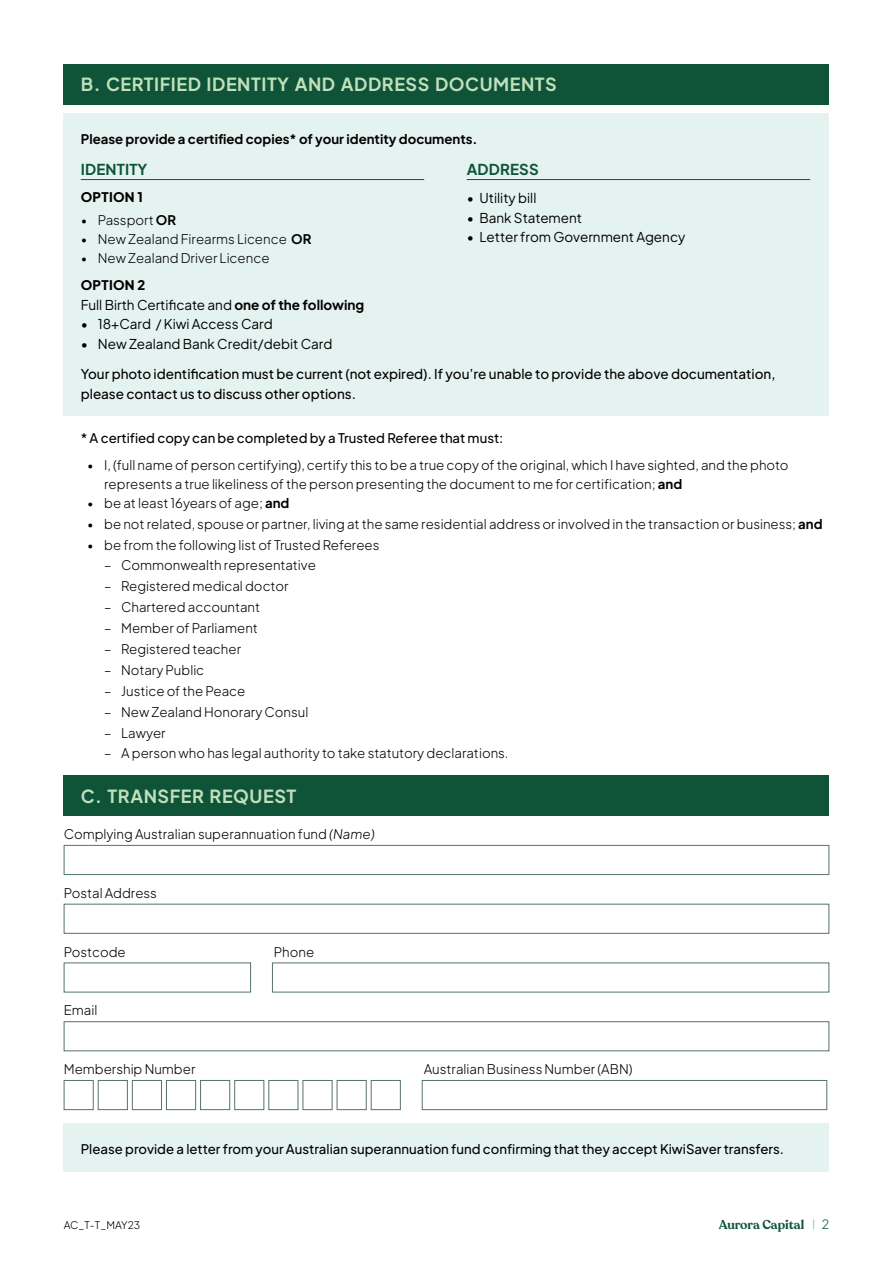
<style>
.page{position:relative;width:893px;height:1263px;background:#fff}
.page>*{position:absolute;margin:0;border:0;box-sizing:border-box;transform-origin:0 0}
.t1{font:700 18px "Plus Jakarta Sans";letter-spacing:.03em;color:#c0e0ba}
.t2{font:700 15px "Plus Jakarta Sans";letter-spacing:.01em;color:#0f5338}
.t3{font:13.5px "Plus Jakarta Sans";color:#000}
.t4{font:500 13.5px/19.5px "Plus Jakarta Sans";color:#000}
.t5{font:300 13.2px/18.8px "Plus Jakarta Sans";color:#000}
.t6{font:500 13.2px "Plus Jakarta Sans";color:#000}
.t7{font:700 13.2px "Plus Jakarta Sans";color:#000}
.t8{font:800 13.2px "Plus Jakarta Sans";letter-spacing:.02em;color:#000}
.t9{font:600 12.75px "Recoleta";color:#0f5338}
.t10{font:300 10.5px "Plus Jakarta Sans";color:#000}
.s1{font-weight:700}
.s2{font-style:italic}
.s3{font-family:"Plus Jakarta Sans";font-weight:300;color:#83c77f}
.s4{font-family:"Plus Jakarta Sans";font-weight:300}
</style>
<div class="page">
<div style="left:64px;top:64px;width:765px;height:40px;background:#0f5338"></div>
<div style="left:64px;top:114px;width:765px;height:302px;background:#e4f3f0"></div>
<hr style="left:81px;top:179px;width:343px;height:1px;background:#0f5338">
<hr style="left:467px;top:179px;width:343px;height:1px;background:#0f5338">
<div style="left:64px;top:775px;width:765px;height:41px;background:#0f5338"></div>
<div style="left:64px;top:845px;width:765px;height:30px;border:1px solid #547561"></div>
<div style="left:64px;top:904px;width:765px;height:30px;border:1px solid #547561"></div>
<div style="left:64px;top:1021px;width:765px;height:30px;border:1px solid #547561"></div>
<div style="left:64px;top:1080px;width:30px;height:30px;border:1px solid #547561"></div>
<div style="left:98px;top:1080px;width:30px;height:30px;border:1px solid #547561"></div>
<div style="left:132px;top:1080px;width:30px;height:30px;border:1px solid #547561"></div>
<div style="left:166px;top:1080px;width:30px;height:30px;border:1px solid #547561"></div>
<div style="left:200px;top:1080px;width:30px;height:30px;border:1px solid #547561"></div>
<div style="left:234px;top:1080px;width:30px;height:30px;border:1px solid #547561"></div>
<div style="left:268px;top:1080px;width:30px;height:30px;border:1px solid #547561"></div>
<div style="left:303px;top:1080px;width:29px;height:30px;border:1px solid #547561"></div>
<div style="left:337px;top:1080px;width:30px;height:30px;border:1px solid #547561"></div>
<div style="left:371px;top:1080px;width:30px;height:30px;border:1px solid #547561"></div>
<div style="left:422px;top:1080px;width:405px;height:30px;border:1px solid #547561"></div>
<div style="left:64px;top:1123px;width:765px;height:48px;background:#e4f3f0"></div>
<h1 class="t1" style="left:81px;top:70px;width:478px">B. CERTIFIED IDENTITY AND ADDRESS DOCUMENTS</h1>
<p class="t7" style="left:81px;top:129px;width:398px">Please provide a certified copies* of your identity documents.</p>
<p class="t2" style="left:81px;top:157px;width:68px">IDENTITY</p>
<p class="t8" style="left:81px;top:187px;width:64px">OPTION 1</p>
<p class="t5" style="left:81px;top:210px;width:97px">• Passport <span class="s1">OR</span></p>
<p class="t5" style="left:81px;top:228px;width:232px">• New Zealand Firearms Licence <span class="s1">OR</span></p>
<p class="t5" style="left:81px;top:247px;width:190px">• New Zealand Driver Licence</p>
<p class="t8" style="left:81px;top:274px;width:66px">OPTION 2</p>
<p class="t3" style="left:81px;top:293px;width:285px">Full Birth Certificate and <span class="s1">one of the following</span></p>
<p class="t3" style="left:81px;top:313px;width:193px">• 18+Card / Kiwi Access Card</p>
<p class="t3" style="left:81px;top:332px;width:253px">• New Zealand Bank Credit/debit Card</p>
<p class="t2" style="left:467px;top:157px;width:74px">ADDRESS</p>
<p class="t3" style="left:467px;top:187px;width:71px">• Utility bill</p>
<p class="t3" style="left:467px;top:206px;width:117px">• Bank Statement</p>
<p class="t3" style="left:467px;top:226px;width:220px">• Letter from Government Agency</p>
<p class="t4" style="left:81px;top:363px;width:696px">Your photo identification must be current (not expired). If you’re unable to provide the above documentation, please contact us to discuss other options.</p>
<p class="t6" style="left:81px;top:427px;width:424px">* A certified copy can be completed by a Trusted Referee that must:</p>
<p class="t5" style="left:104px;top:455px;width:686px;text-indent:-17px">• I, (full name of person certifying), certify this to be a true copy of the original, which I have sighted, and the photo represents a true likeliness of the person presenting the document to me for certification; <span class="s1">and</span></p>
<p class="t5" style="left:87px;top:492px;width:204px">• be at least 16years of age; <span class="s1">and</span></p>
<p class="t5" style="left:87px;top:513px;width:737px">• be not related, spouse or partner, living at the same residential address or involved in the transaction or business; <span class="s1">and</span></p>
<p class="t5" style="left:87px;top:534px;width:294px">• be from the following list of Trusted Referees</p>
<p class="t5" style="left:104px;top:555px;width:213px">– Commonwealth representative</p>
<p class="t5" style="left:104px;top:576px;width:186px">– Registered medical doctor</p>
<p class="t5" style="left:104px;top:596px;width:158px">– Chartered accountant</p>
<p class="t5" style="left:104px;top:617px;width:155px">– Member of Parliament</p>
<p class="t5" style="left:104px;top:638px;width:138px">– Registered teacher</p>
<p class="t5" style="left:104px;top:659px;width:102px">– Notary Public</p>
<p class="t5" style="left:104px;top:680px;width:143px">– Justice of the Peace</p>
<p class="t5" style="left:104px;top:701px;width:206px">– New Zealand Honorary Consul</p>
<p class="t5" style="left:104px;top:722px;width:63px">– Lawyer</p>
<p class="t5" style="left:104px;top:743px;width:406px">– A person who has legal authority to take statutory declarations.</p>
<h1 class="t1" style="left:81px;top:781px;width:217px">C. TRANSFER REQUEST</h1>
<p class="t5" style="left:64px;top:823px;width:312px">Complying Australian superannuation fund <span class="s2">(Name)</span></p>
<p class="t5" style="left:64px;top:882px;width:95px">Postal Address</p>
<p class="t5" style="left:64px;top:941px;width:64px">Postcode</p>
<p class="t5" style="left:274px;top:941px;width:42px">Phone</p>
<p class="t5" style="left:64px;top:1000px;width:35px">Email</p>
<p class="t5" style="left:64px;top:1058px;width:133px">Membership Number</p>
<p class="t5" style="left:424px;top:1058px;width:210px">Australian Business Number (ABN)</p>
<p class="t6" style="left:81px;top:1138px;width:705px">Please provide a letter from your Australian superannuation fund confirming that they accept KiwiSaver transfers.</p>
<p class="t10" style="left:64px;top:1216px;width:78px">AC_T-T_MAY23</p>
<p class="t9" style="left:719px;top:1216px;width:112px">Aurora Capital <span class="s3">I</span> <span class="s4">2</span></p>
</div>
